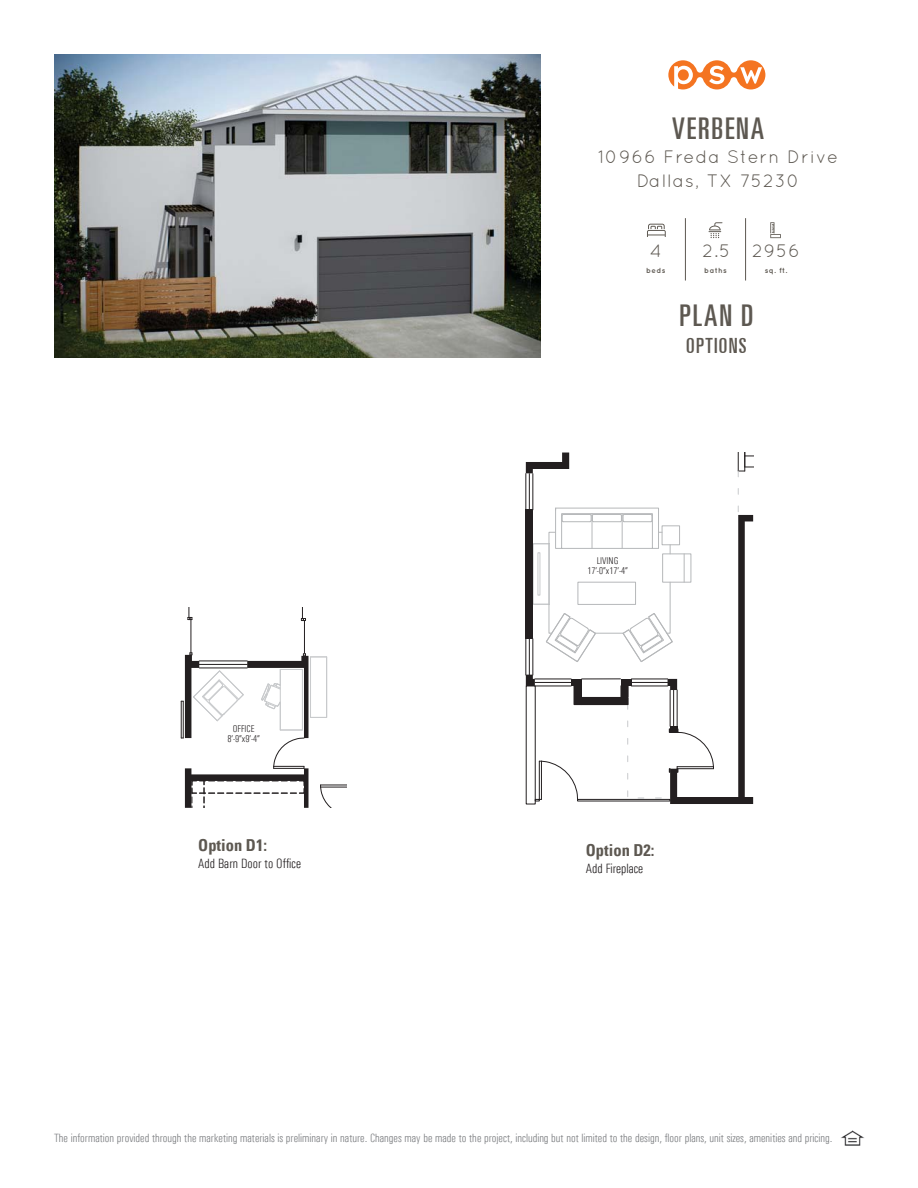
<style>
.page{position:relative;width:918px;height:1188px;background:#fff}
.page>*{position:absolute;margin:0;border:0;box-sizing:border-box;transform-origin:0 0}
.t1{font:ultra-condensed 30px "Univers LT";letter-spacing:.06em;color:#5d5851}
.t2{font:ultra-condensed 21px "Univers LT";letter-spacing:.06em;color:#5d5851}
.t3{font:18px/24px "Quicksand";letter-spacing:.06em;color:#5d5851;text-align:center}
.t4{font:700 condensed 16.5px "Univers";color:#5d5851}
.t5{font:300 condensed 13.5px "Univers";color:#231f20}
.t6{font:300 condensed 12px "Univers";color:#7c7e81}
.t7{font:300 condensed 9.9px/9.9px "Univers";color:#231f20;text-align:center}
.t8{font:700 7.5px "Quicksand";letter-spacing:.06em;color:#5d5851}
</style>
<div class="page">
<img style="left:841px;top:1131px;width:23px;height:14px">
<svg style="left:188px;top:607px;width:5px;height:13px"></svg>
<hr style="left:191px;top:620px;width:1px;height:33px;background:#231f20">
<svg style="left:301px;top:607px;width:5px;height:14px"></svg>
<hr style="left:304px;top:621px;width:1px;height:32px;background:#231f20">
<svg style="left:181px;top:653px;width:166px;height:155px"></svg>
<svg style="left:526px;top:453px;width:227px;height:351px"></svg>
<div style="left:571px;top:679px;width:10px;height:7px;background:#231f20"></div>
<div style="left:621px;top:679px;width:10px;height:7px;background:#231f20"></div>
<svg style="left:647px;top:224px;width:19px;height:13px"></svg>
<svg style="left:709px;top:222px;width:13px;height:16px"></svg>
<svg style="left:770px;top:234px;width:11px;height:4px"></svg>
<svg style="left:770px;top:222px;width:10px;height:15px"></svg>
<hr style="left:685px;top:218px;width:1px;height:63px;background:#5d5851">
<hr style="left:745px;top:218px;width:1px;height:63px;background:#5d5851">
<svg style="left:668px;top:60px;width:97px;height:29px"></svg>
<img style="left:54px;top:54px;width:486px;height:304px">
<h1 class="t1" style="left:672px;top:111px;width:93px">VERBENA</h1>
<h3 class="t3" style="left:598px;top:145px;width:241px">10966 Freda Stern Drive<br>Dallas, TX 75230</h3>
<h3 class="t3" style="left:650px;top:239px;width:13px">4</h3>
<h3 class="t3" style="left:703px;top:239px;width:99px">2.5 2956</h3>
<p class="t8" style="left:646px;top:266px;width:21px">beds</p>
<p class="t8" style="left:704px;top:266px;width:24px">baths</p>
<p class="t8" style="left:765px;top:266px;width:24px">sq. ft.</p>
<p class="t7" style="left:227px;top:724px;width:34px">OFFICE<br>8’-9”x9’-4”</p>
<h3 class="t4" style="left:198px;top:835px;width:70px">Option D1:</h3>
<p class="t5" style="left:198px;top:856px;width:104px">Add Barn Door to Office</p>
<h1 class="t1" style="left:680px;top:298px;width:76px">PLAN D</h1>
<h2 class="t2" style="left:686px;top:333px;width:62px">OPTIONS</h2>
<p class="t7" style="left:587px;top:556px;width:42px">LIVING<br>17’-0”x17’-4”</p>
<h3 class="t4" style="left:586px;top:840px;width:70px">Option D2:</h3>
<p class="t5" style="left:586px;top:861px;width:59px">Add Fireplace</p>
<p class="t6" style="left:54px;top:1131px;width:780px">The information provided through the marketing materials is preliminary in nature. Changes may be made to the project, including but not limited to the design, floor plans, unit sizes, amenities and pricing.</p>
</div>
